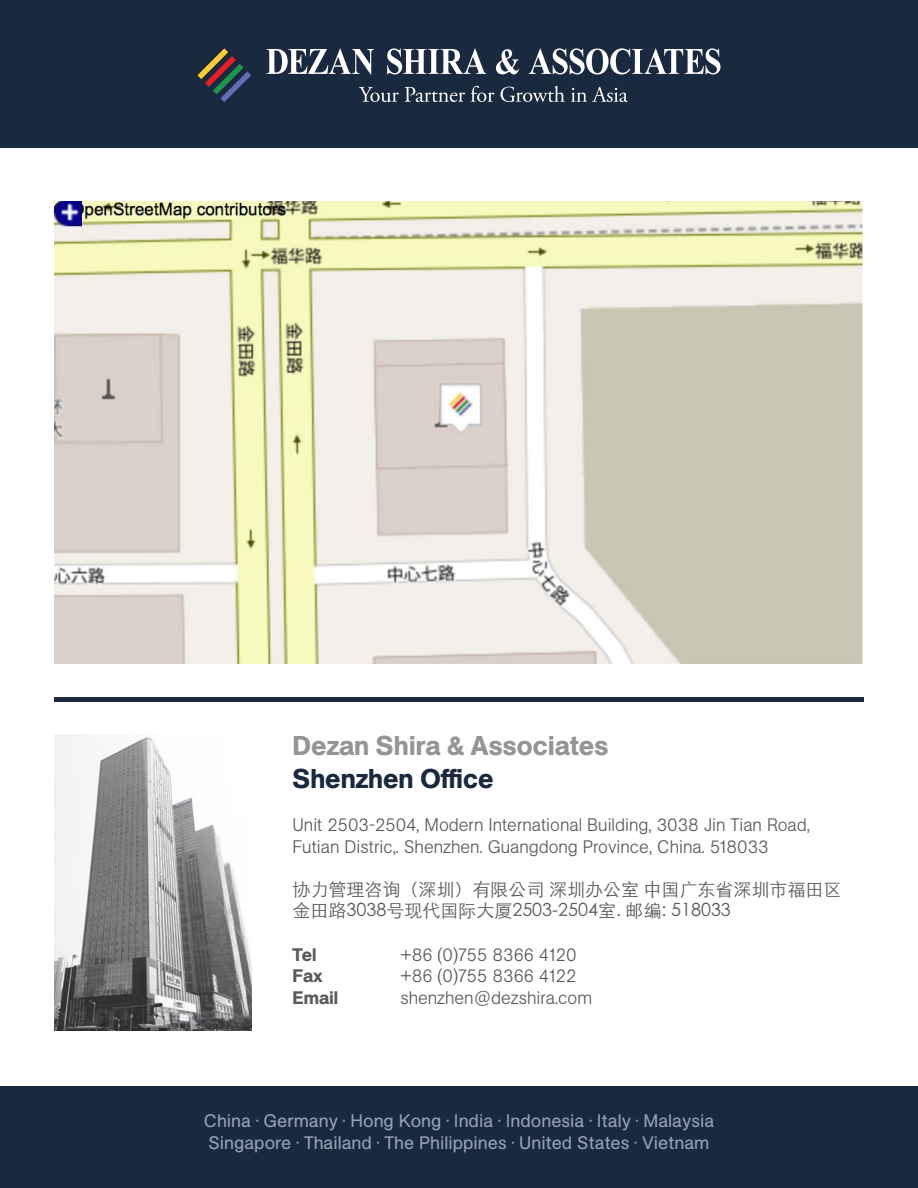
<style>
.page{position:relative;width:918px;height:1188px;background:#fff}
.page>*{position:absolute;margin:0;border:0;box-sizing:border-box;transform-origin:0 0}
.t1{font:500 27px "Unlimited Sans";color:#939598}
.t2{font:500 27px "Unlimited Sans";color:#19293f}
.t3{font:300 18px/21.6px "Unlimited Sans";color:#58595b}
.t4{font:18px/21.6px "Unlimited Sans";color:#95a2b0}
.t5{font:300 18px/21.6px "ST Heiti TC";color:#58595b}
.t6{font:500 18px "Unlimited Sans";color:#58595b}
</style>
<div class="page">
<div style="left:0;top:1086px;width:918px;height:102px;background:#19293f"></div>
<div style="left:0;top:0;width:918px;height:148px;background:#19293f"></div>
<img style="left:54px;top:201px;width:809px;height:463px">
<svg style="left:266px;top:48px;width:108px;height:26px"></svg>
<svg style="left:387px;top:48px;width:99px;height:26px"></svg>
<svg style="left:496px;top:49px;width:23px;height:25px"></svg>
<svg style="left:529px;top:48px;width:192px;height:26px"></svg>
<svg style="left:197px;top:48px;width:54px;height:54px"></svg>
<svg style="left:359px;top:87px;width:40px;height:15px"></svg>
<svg style="left:405px;top:87px;width:60px;height:15px"></svg>
<svg style="left:471px;top:86px;width:23px;height:16px"></svg>
<svg style="left:500px;top:86px;width:65px;height:16px"></svg>
<svg style="left:571px;top:87px;width:57px;height:15px"></svg>
<div style="left:54px;top:697px;width:810px;height:5px;background:#19293f"></div>
<img style="left:54px;top:735px;width:197px;height:295px">
<h1 class="t1" style="left:292px;top:726px;width:317px">Dezan Shira &amp; Associates</h1>
<h1 class="t2" style="left:292px;top:758px;width:203px">Shenzhen Office</h1>
<p class="t3" style="left:292px;top:813px;width:519px">Unit 2503-2504, Modern International Building, 3038 Jin Tian Road,<br>Futian Distric,. Shenzhen. Guangdong Province, China. 518033</p>
<p class="t5" style="left:292px;top:877px;width:550px">协力管理咨询（深圳）有限公司 深圳办公室 中国广东省深圳市福田区金田路3038号现代国际大厦2503-2504室. 邮编: 518033</p>
<p class="t6" style="left:292px;top:941px;width:25px">Tel</p>
<p class="t3" style="left:400px;top:943px;width:178px">+86 (0)755 8366 4120</p>
<p class="t6" style="left:292px;top:963px;width:32px">Fax</p>
<p class="t3" style="left:400px;top:964px;width:177px">+86 (0)755 8366 4122</p>
<p class="t6" style="left:292px;top:984px;width:47px">Email</p>
<p class="t3" style="left:400px;top:986px;width:193px">shenzhen@dezshira.com</p>
<p class="t4" style="left:204px;top:1109px;width:512px">China · Germany · Hong Kong · India · Indonesia · Italy · Malaysia<br>Singapore · Thailand · The Philippines · United States · Vietnam</p>
</div>
